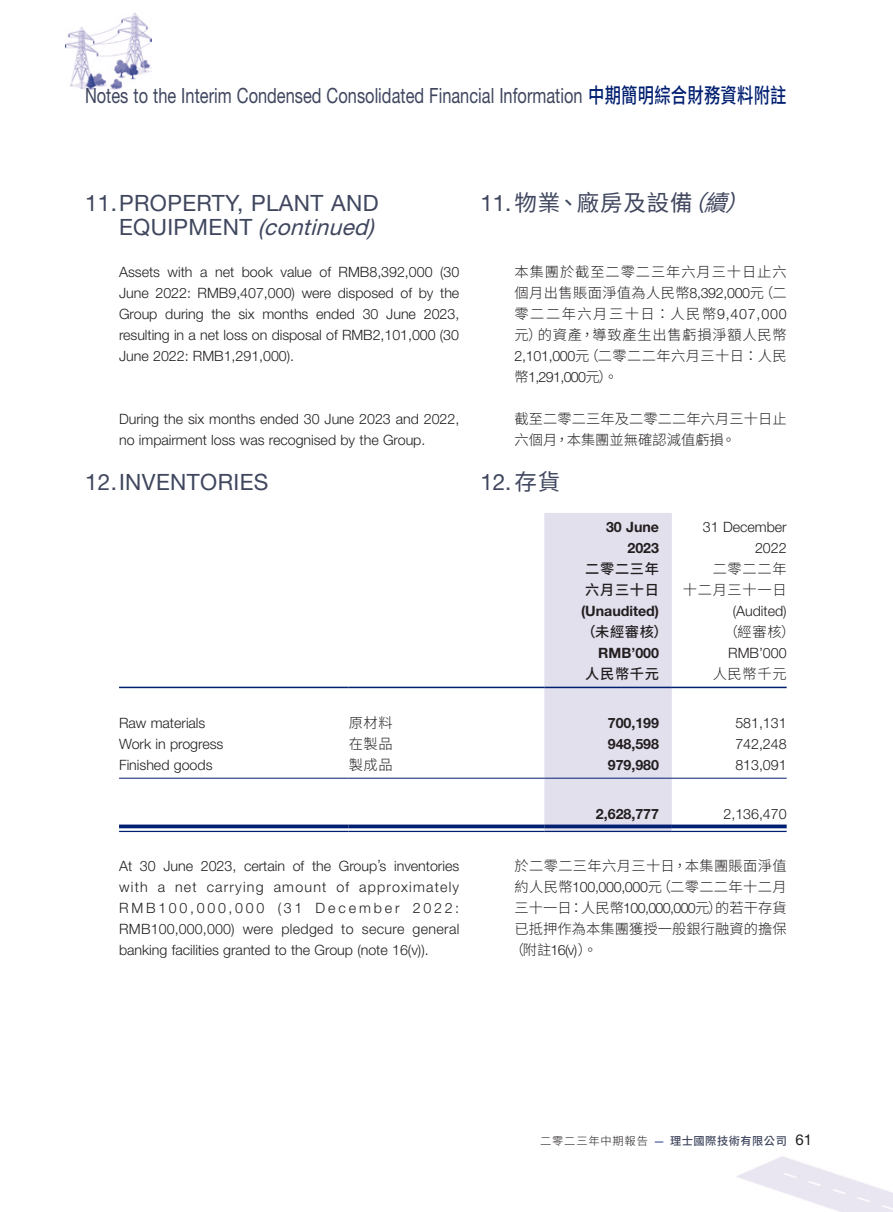
<style>
.page{position:relative;width:893px;height:1212px;background:#fff}
.page>*{position:absolute;margin:0;border:0;box-sizing:border-box;transform-origin:0 0}
.Heading_1{font:22.5px/24px "Helvetica Neue LT Std";letter-spacing:.02em;color:#3f465e;text-align:right}
.C_Heading_1{font:22.5px "Source Han Sans TC";letter-spacing:.04em;color:#3f465e}
.C_Heading_1-2{font:22.5px "Helvetica Neue LT Std";color:#3f465e}
.t1{font:21px "Helvetica Neue LT Std";color:#3f465e;scale:.78 1}
.Body_Text{font:300 14.25px/21px "Helvetica Neue LT Std";color:#231f20;text-align:justify}
.C_Body_Text{font:300 14.25px/21px "Source Han Sans TC";letter-spacing:.025em;color:#231f20;text-align:justify}
.C_Body_Text-2{font:300 14.25px/21px "Source Han Sans TC";letter-spacing:.005em;color:#231f20}
.Body_Text-2{font:700 14.25px "Helvetica Neue LT Std";color:#231f20}
.Body_Text-3{font:300 14.25px "Source Han Sans TC";letter-spacing:.05em;color:#231f20}
.Body_Text-4{font:500 14.25px "Source Han Sans TC";letter-spacing:.05em;color:#231f20}
.t2{font:500 11.25px "Source Han Sans TC";letter-spacing:.045em;color:#3f465e}
.s1{font-family:"Source Han Sans TC";font-weight:500;color:#001f70}
.s2{font-style:italic}
.s3{font-family:"Helvetica Neue LT Std"}
.s4{font-family:"Source Han Sans TC"}
.s5{font-weight:300;color:#231f20}
.s6{font-size:10.5px;color:#001f70}
.s7{font-family:"Helvetica Neue LT Std";font-weight:400;font-size:15px;color:#231f20}
</style>
<div class="page">
<img style="left:65px;top:13px;width:86px;height:76px">
<div style="left:544px;top:513px;width:128px;height:318px;background:#e3e0ee"></div>
<hr style="left:119px;top:687px;width:230px;height:1px;background:#001f70">
<hr style="left:349px;top:687px;width:195px;height:1px;background:#001f70">
<hr style="left:544px;top:687px;width:128px;height:1px;background:#001f70">
<hr style="left:672px;top:687px;width:115px;height:1px;background:#001f70">
<hr style="left:119px;top:778px;width:230px;height:1px;background:#001f70">
<hr style="left:349px;top:778px;width:195px;height:1px;background:#001f70">
<hr style="left:544px;top:778px;width:128px;height:1px;background:#001f70">
<hr style="left:672px;top:778px;width:115px;height:1px;background:#001f70">
<svg style="left:119px;top:824px;width:230px;height:4px"></svg>
<hr style="left:119px;top:831px;width:230px;height:1px;background:#001f70">
<svg style="left:349px;top:824px;width:195px;height:4px"></svg>
<hr style="left:349px;top:831px;width:195px;height:1px;background:#001f70">
<svg style="left:544px;top:824px;width:128px;height:4px"></svg>
<hr style="left:544px;top:831px;width:128px;height:1px;background:#001f70">
<svg style="left:672px;top:824px;width:115px;height:4px"></svg>
<hr style="left:672px;top:831px;width:115px;height:1px;background:#001f70">
<h2 class="t1" style="left:85px;top:83px;width:901px">Notes to the Interim Condensed Consolidated Financial Information <span class="s1">中期簡明綜合財務資料附註</span></h2>
<p class="Heading_1" style="left:85px;top:191px;width:295px">11. PROPERTY, PLANT AND<br>E Q U I P M E N T <span class="s2">(continued)</span></p>
<p class="Body_Text" style="left:119px;top:261px;width:342px">Assets with a net book value of RMB8,392,000 (30<br>June 2022: RMB9,407,000) were disposed of by the Group during the six months ended 30 June 2023, resulting in a net loss on disposal of RMB2,101,000 (30<br>June 2022: RMB1,291,000).</p>
<p class="Body_Text" style="left:119px;top:408px;width:342px">During the six months ended 30 June 2023 and 2022, no impairment loss was recognised by the Group.</p>
<p class="Heading_1" style="left:85px;top:470px;width:185px">12. INVENTORIES</p>
<p class="C_Heading_1" style="left:480px;top:190px;width:286px"><span class="s3">11.</span> 物業、廠房及設備<span class="s2">（續）</span></p>
<p class="C_Body_Text" style="left:514px;top:262px;width:274px">本集團於截至二零二三年六月三十日止六個月出售賬面淨值為人民幣<span class="s3">8,392,000</span>元（二零二二年六月三十日：人民幣<span class="s3">9,407,000</span>元）的資產，導致產生出售虧損淨額人民幣<span class="s3">2,101,000</span>元（二零二二年六月三十日：人民幣<span class="s3">1,291,000</span>元）。</p>
<p class="C_Body_Text-2" style="left:514px;top:409px;width:274px">截至二零二三年及二零二二年六月三十日止六個月，本集團並無確認減值虧損。</p>
<p class="C_Heading_1-2" style="left:480px;top:469px;width:81px">12. <span class="s4">存貨</span></p>
<p class="Body_Text-2" style="left:606px;top:518px;width:55px">30 June</p>
<p class="Body_Text" style="left:703px;top:516px;width:85px">31 December</p>
<p class="Body_Text-2" style="left:627px;top:539px;width:33px">2023</p>
<p class="Body_Text" style="left:755px;top:537px;width:33px">2022</p>
<p class="Body_Text-4" style="left:585px;top:561px;width:75px">二零二三年</p>
<p class="Body_Text-4" style="left:585px;top:582px;width:75px">六月三十日</p>
<p class="Body_Text-3" style="left:713px;top:561px;width:75px">二零二二年</p>
<p class="Body_Text-3" style="left:683px;top:582px;width:105px">十二月三十一日</p>
<p class="Body_Text-2" style="left:581px;top:602px;width:80px">(Unaudited)</p>
<p class="Body_Text" style="left:733px;top:600px;width:55px">(Audited)</p>
<p class="Body_Text-4" style="left:581px;top:624px;width:88px">（未經審核）</p>
<p class="Body_Text-3" style="left:724px;top:624px;width:73px">（經審核）</p>
<p class="Body_Text-2" style="left:598px;top:644px;width:62px">RMB’000</p>
<p class="Body_Text" style="left:728px;top:642px;width:60px">RMB’000</p>
<p class="Body_Text-4" style="left:585px;top:666px;width:75px">人民幣千元</p>
<p class="Body_Text-3" style="left:713px;top:666px;width:75px">人民幣千元</p>
<p class="Body_Text" style="left:119px;top:713px;width:88px">Raw materials</p>
<p class="Body_Text-3" style="left:349px;top:715px;width:46px">原材料</p>
<p class="Body_Text-2" style="left:608px;top:714px;width:53px">700,199</p>
<p class="Body_Text" style="left:735px;top:713px;width:53px">581,131</p>
<p class="Body_Text" style="left:119px;top:734px;width:106px">Work in progress</p>
<p class="Body_Text-3" style="left:349px;top:736px;width:46px">在製品</p>
<p class="Body_Text-2" style="left:608px;top:735px;width:53px">948,598</p>
<p class="Body_Text" style="left:735px;top:734px;width:53px">742,248</p>
<p class="Body_Text" style="left:119px;top:755px;width:95px">Finished goods</p>
<p class="Body_Text-3" style="left:349px;top:757px;width:46px">製成品</p>
<p class="Body_Text-2" style="left:608px;top:756px;width:53px">979,980</p>
<p class="Body_Text" style="left:735px;top:755px;width:53px">813,091</p>
<p class="Body_Text-2" style="left:596px;top:805px;width:65px">2,628,777</p>
<p class="Body_Text" style="left:723px;top:803px;width:65px">2,136,470</p>
<p class="Body_Text" style="left:119px;top:855px;width:342px">At 30 June 2023, certain of the Group’s inventories with a net carrying amount of approximately RMB100,000,000 (31 December 2022:<br>RMB100,000,000) were pledged to secure general banking facilities granted to the Group (note 16(v)).</p>
<p class="C_Body_Text" style="left:514px;top:855px;width:274px">於二零二三年六月三十日，本集團賬面淨值</p>
<p class="C_Body_Text" style="left:514px;top:876px;width:274px">約人民幣<span class="s3">100,000,000</span>元（二零二二年十二月</p>
<p class="C_Body_Text-2" style="left:514px;top:897px;width:274px">三十一日：人民幣<span class="s3">100,000,000</span>元）的若干存貨</p>
<p class="C_Body_Text-2" style="left:514px;top:918px;width:274px">已抵押作為本集團獲授一般銀行融資的擔保</p>
<p class="C_Body_Text" style="left:510px;top:939px;width:89px">（附註<span class="s3">16(v)</span>）。</p>
<p class="t2" style="left:540px;top:1134px;width:273px"><span class="s5">二零二三年中期報告</span> <span class="s6">—</span> 理士國際技術有限公司 <span class="s7">61</span></p>
</div>
